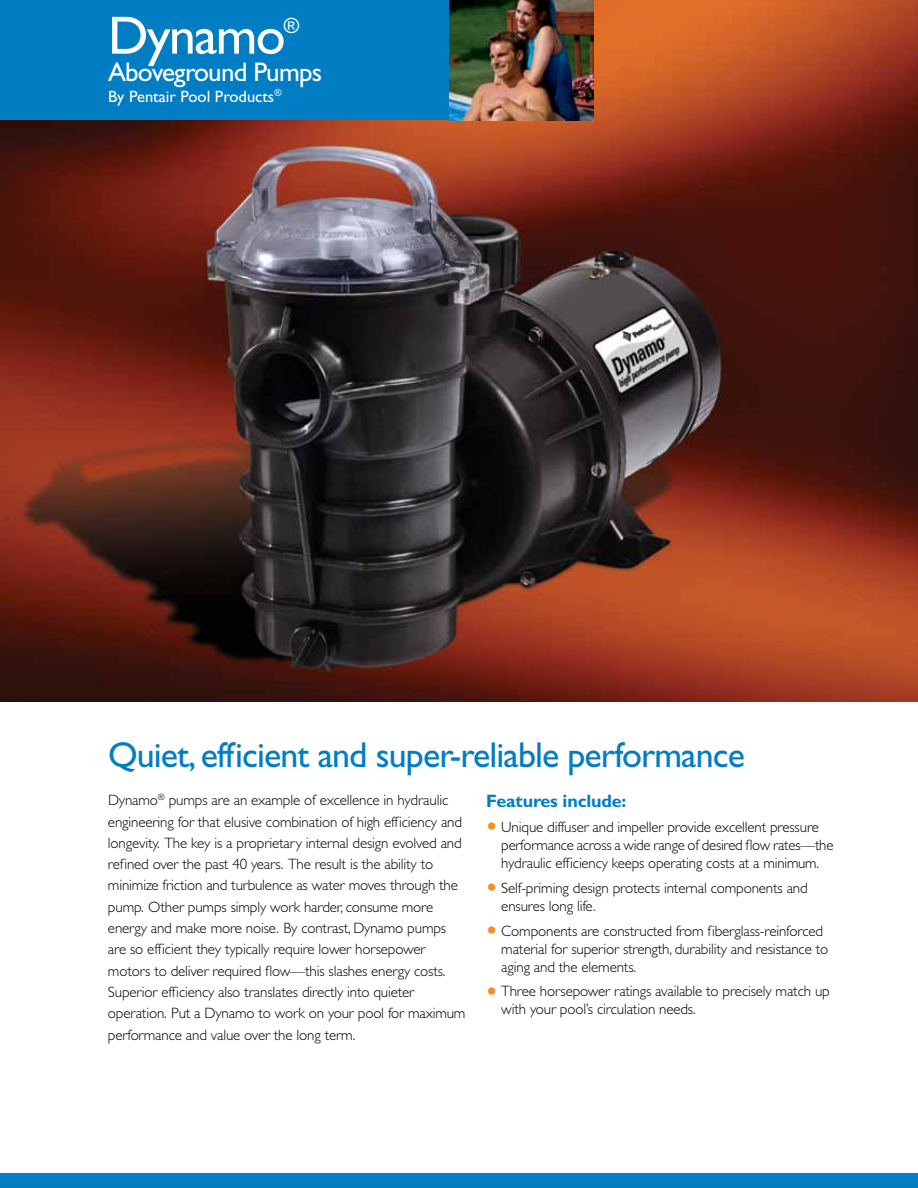
<style>
.page{position:relative;width:918px;height:1188px;background:#fff}
.page>*{position:absolute;margin:0;border:0;box-sizing:border-box;transform-origin:0 0}
.t1{font:54px "Gill Sans Std";letter-spacing:-.03em;color:#fff}
.t2{font:36px "Gill Sans Std";letter-spacing:-.025em;color:#007dc3}
.t3{font:27px "Gill Sans Std";letter-spacing:-.03em;color:#fff}
.t4{font:21px "Gill Sans Std";color:#fff}
.t5{font:700 18px "Gill Sans Std";letter-spacing:-.01em;color:#007dc3}
.t6{font:16.5px "Gill Sans Std";color:#fff}
.t7{font:300 15px/21.3px "Gill Sans Std";letter-spacing:-.01em;color:#000}
</style>
<div class="page">
<img style="left:0;top:0;width:918px;height:702px">
<div style="left:0;top:0;width:470px;height:120px;background:#007dc3"></div>
<div style="left:0;top:1174px;width:918px;height:14px;background:#007dc3"></div>
<img style="left:450px;top:0;width:144px;height:120px">
<h1 class="t1" style="left:108px;top:4px;width:179px">Dynamo</h1>
<h3 class="t4" style="left:284px;top:14px;width:17px">®</h3>
<h3 class="t3" style="left:108px;top:56px;width:216px">Aboveground Pumps</h3>
<p class="t6" style="left:108px;top:87px;width:175px">By Pentair Pool Products<sup>®</sup></p>
<h2 class="t2" style="left:108px;top:734px;width:638px">Quiet, efficient and super-reliable performance</h2>
<p class="t7" style="left:108px;top:790px;width:359px">Dynamo<sup>®</sup> pumps are an example of excellence in hydraulic engineering for that elusive combination of high efficiency and longevity. The key is a proprietary internal design evolved and refined over the past 40 years. The result is the ability to minimize friction and turbulence as water moves through the pump. Other pumps simply work harder, consume more energy and make more noise. By contrast, Dynamo pumps are so efficient they typically require lower horsepower motors to deliver required flow—this slashes energy costs.<br>Superior efficiency also translates directly into quieter operation. Put a Dynamo to work on your pool for maximum performance and value over the long term.</p>
<p class="t5" style="left:486px;top:791px;width:142px">Features include:</p>
<p class="t7" style="left:501px;top:818px;width:334px;line-height:18px">Unique diffuser and impeller provide excellent pressure performance across a wide range of desired flow rates—the hydraulic efficiency keeps operating costs at a minimum.</p>
<p class="t7" style="left:501px;top:879px;width:308px;line-height:18px">Self-priming design protects internal components and ensures long life.</p>
<p class="t7" style="left:501px;top:922px;width:329px;line-height:18px">Components are constructed from fiberglass-reinforced material for superior strength, durability and resistance to aging and the elements.</p>
<p class="t7" style="left:501px;top:983px;width:330px;line-height:18px">Three horsepower ratings available to precisely match up with your pool’s circulation needs.</p>
</div>
